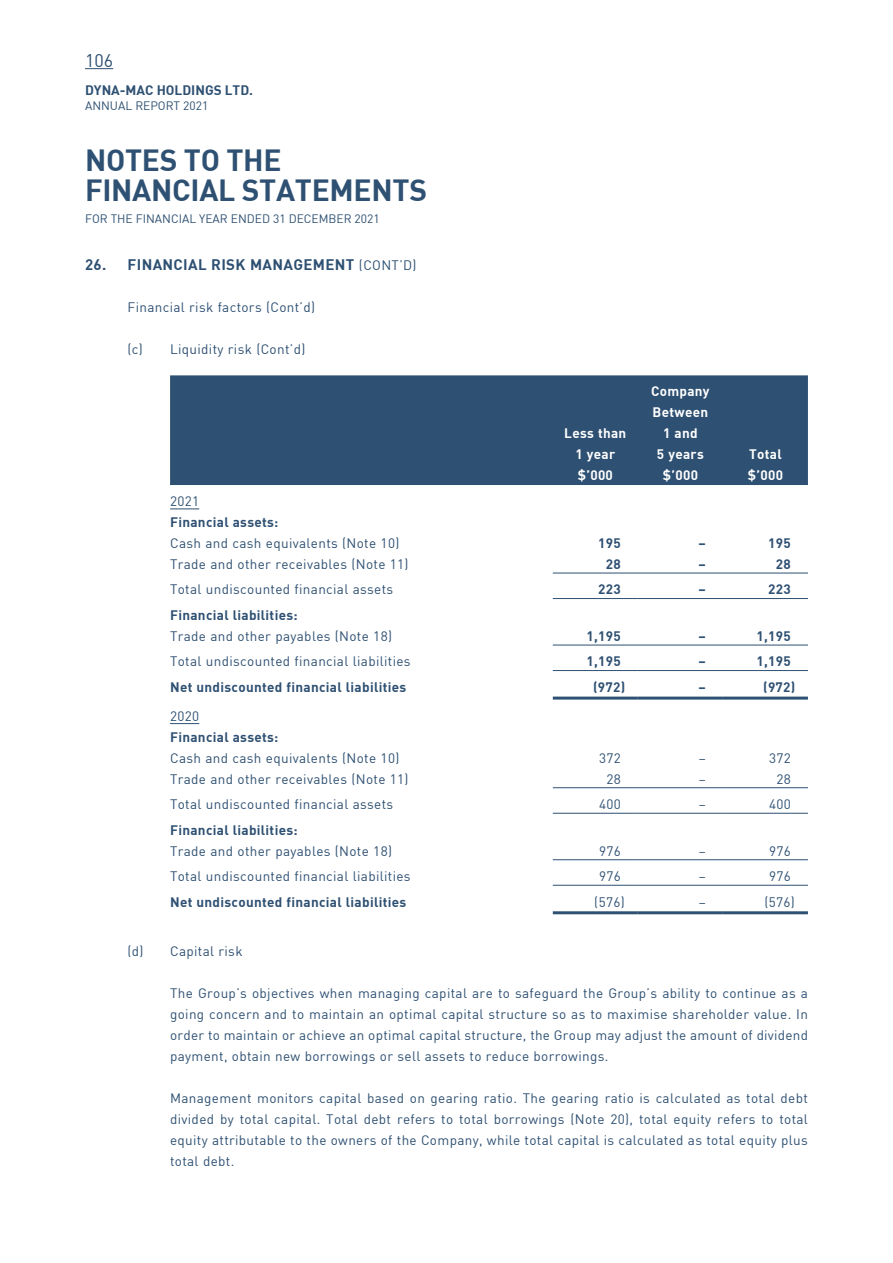
<style>
.page{position:relative;width:893px;height:1263px;background:#fff}
.page>*{position:absolute;margin:0;border:0;box-sizing:border-box;transform-origin:0 0}
.t1{font:30px/30px "DIN Bold";letter-spacing:-.01em;color:#2e5072}
.t2{font:18px "DIN";color:#2e5072}
.t3{font:15px "DIN Bold";letter-spacing:.025em;color:#2e5072}
.t4{font:13.5px/21px "DIN";letter-spacing:.025em;color:#2e5072;text-align:justify}
.t5{font:13.5px "DIN Bold";letter-spacing:.025em;color:#2e5072}
.t6{font:13.5px/21px "DIN Bold";letter-spacing:.025em;color:#fff;text-align:center}
.t7{font:13.5px "DIN Bold";color:#2e5072}
.t8{font:12px "DIN";color:#2e5072}
.s1{font-family:"DIN";font-size:13.5px}
</style>
<div class="page">
<div style="left:170px;top:375px;width:638px;height:109px;background:#2e5072"></div>
<hr style="left:170px;top:484px;width:383px;height:1px;background:#2e5072">
<hr style="left:553px;top:484px;width:85px;height:1px;background:#2e5072">
<hr style="left:638px;top:484px;width:85px;height:1px;background:#2e5072">
<hr style="left:723px;top:484px;width:85px;height:1px;background:#2e5072">
<svg style="left:170px;top:508px;width:29px;height:1px"></svg>
<hr style="left:553px;top:573px;width:85px;height:1px;background:#2e5072">
<hr style="left:638px;top:573px;width:85px;height:1px;background:#2e5072">
<hr style="left:723px;top:573px;width:85px;height:1px;background:#2e5072">
<hr style="left:553px;top:598px;width:85px;height:1px;background:#2e5072">
<hr style="left:638px;top:598px;width:85px;height:1px;background:#2e5072">
<hr style="left:723px;top:598px;width:85px;height:1px;background:#2e5072">
<hr style="left:553px;top:645px;width:85px;height:1px;background:#2e5072">
<hr style="left:638px;top:645px;width:85px;height:1px;background:#2e5072">
<hr style="left:723px;top:645px;width:85px;height:1px;background:#2e5072">
<hr style="left:553px;top:670px;width:85px;height:1px;background:#2e5072">
<hr style="left:638px;top:670px;width:85px;height:1px;background:#2e5072">
<hr style="left:723px;top:670px;width:85px;height:1px;background:#2e5072">
<hr style="left:553px;top:697px;width:85px;height:3px;background:#2e5072">
<hr style="left:638px;top:697px;width:85px;height:3px;background:#2e5072">
<hr style="left:723px;top:697px;width:85px;height:3px;background:#2e5072">
<svg style="left:170px;top:723px;width:29px;height:1px"></svg>
<hr style="left:553px;top:787px;width:85px;height:1px;background:#2e5072">
<hr style="left:638px;top:787px;width:85px;height:1px;background:#2e5072">
<hr style="left:723px;top:787px;width:85px;height:1px;background:#2e5072">
<hr style="left:553px;top:813px;width:85px;height:1px;background:#2e5072">
<hr style="left:638px;top:813px;width:85px;height:1px;background:#2e5072">
<hr style="left:723px;top:813px;width:85px;height:1px;background:#2e5072">
<hr style="left:553px;top:859px;width:85px;height:1px;background:#2e5072">
<hr style="left:638px;top:859px;width:85px;height:1px;background:#2e5072">
<hr style="left:723px;top:859px;width:85px;height:1px;background:#2e5072">
<hr style="left:553px;top:885px;width:85px;height:1px;background:#2e5072">
<hr style="left:638px;top:885px;width:85px;height:1px;background:#2e5072">
<hr style="left:723px;top:885px;width:85px;height:1px;background:#2e5072">
<hr style="left:553px;top:911px;width:85px;height:3px;background:#2e5072">
<hr style="left:638px;top:911px;width:85px;height:3px;background:#2e5072">
<hr style="left:723px;top:911px;width:85px;height:3px;background:#2e5072">
<svg style="left:85px;top:68px;width:28px;height:1px"></svg>
<h2 class="t2" style="left:85px;top:52px;width:30px">106</h2>
<p class="t7" style="left:85px;top:81px;width:170px">DYNA-MAC HOLDINGS LTD.</p>
<p class="t8" style="left:85px;top:100px;width:125px">ANNUAL REPORT 2021</p>
<h1 class="t1" style="left:85px;top:144px;width:343px">NOTES TO THE<br>FINANCIAL STATEMENTS</h1>
<p class="t8" style="left:85px;top:214px;width:296px">FOR THE FINANCIAL YEAR ENDED 31 DECEMBER 2021</p>
<p class="t3" style="left:85px;top:255px;width:333px">26. FINANCIAL RISK MANAGEMENT <span class="s1">(CONT’D)</span></p>
<p class="t4" style="left:128px;top:298px;width:189px">Financial risk factors (Cont’d)</p>
<p class="t4" style="left:128px;top:340px;width:179px">(c) Liquidity risk (Cont’d)</p>
<p class="t6" style="left:564px;top:422px;width:63px">Less than<br>1 year</p>
<p class="t6" style="left:651px;top:380px;width:60px">Company</p>
<p class="t6" style="left:652px;top:401px;width:57px">Between<br>1 and<br>5 years</p>
<p class="t6" style="left:749px;top:443px;width:34px">Total</p>
<p class="t6" style="left:578px;top:464px;width:37px">$’000</p>
<p class="t6" style="left:663px;top:464px;width:37px">$’000</p>
<p class="t6" style="left:748px;top:464px;width:37px">$’000</p>
<p class="t4" style="left:170px;top:491px;width:31px">2021</p>
<p class="t5" style="left:170px;top:513px;width:110px">Financial assets:</p>
<p class="t4" style="left:170px;top:533px;width:231px">Cash and cash equivalents (Note 10)</p>
<p class="t5" style="left:598px;top:534px;width:24px">195</p>
<p class="t5" style="left:698px;top:534px;width:9px">–</p>
<p class="t5" style="left:768px;top:534px;width:24px">195</p>
<p class="t4" style="left:170px;top:554px;width:240px">Trade and other receivables (Note 11)</p>
<p class="t5" style="left:606px;top:555px;width:16px">28</p>
<p class="t5" style="left:698px;top:555px;width:9px">–</p>
<p class="t5" style="left:776px;top:555px;width:16px">28</p>
<p class="t4" style="left:170px;top:580px;width:225px">Total undiscounted financial assets</p>
<p class="t5" style="left:598px;top:581px;width:24px">223</p>
<p class="t5" style="left:698px;top:581px;width:9px">–</p>
<p class="t5" style="left:768px;top:581px;width:24px">223</p>
<p class="t5" style="left:170px;top:606px;width:129px">Financial liabilities:</p>
<p class="t4" style="left:170px;top:626px;width:223px">Trade and other payables (Note 18)</p>
<p class="t5" style="left:586px;top:627px;width:36px">1,195</p>
<p class="t5" style="left:698px;top:627px;width:9px">–</p>
<p class="t5" style="left:757px;top:627px;width:36px">1,195</p>
<p class="t4" style="left:170px;top:652px;width:242px">Total undiscounted financial liabilities</p>
<p class="t5" style="left:586px;top:653px;width:36px">1,195</p>
<p class="t5" style="left:698px;top:653px;width:9px">–</p>
<p class="t5" style="left:757px;top:653px;width:36px">1,195</p>
<p class="t5" style="left:170px;top:678px;width:238px">Net undiscounted financial liabilities</p>
<p class="t5" style="left:593px;top:678px;width:34px">(972)</p>
<p class="t5" style="left:698px;top:678px;width:9px">–</p>
<p class="t5" style="left:763px;top:678px;width:34px">(972)</p>
<p class="t4" style="left:170px;top:706px;width:31px">2020</p>
<p class="t5" style="left:170px;top:728px;width:110px">Financial assets:</p>
<p class="t4" style="left:170px;top:748px;width:231px">Cash and cash equivalents (Note 10)</p>
<p class="t4" style="left:599px;top:748px;width:23px">372</p>
<p class="t4" style="left:699px;top:748px;width:9px">–</p>
<p class="t4" style="left:769px;top:748px;width:23px">372</p>
<p class="t4" style="left:170px;top:769px;width:240px">Trade and other receivables (Note 11)</p>
<p class="t4" style="left:606px;top:769px;width:16px">28</p>
<p class="t4" style="left:699px;top:769px;width:9px">–</p>
<p class="t4" style="left:776px;top:769px;width:16px">28</p>
<p class="t4" style="left:170px;top:795px;width:225px">Total undiscounted financial assets</p>
<p class="t4" style="left:599px;top:795px;width:23px">400</p>
<p class="t4" style="left:699px;top:795px;width:9px">–</p>
<p class="t4" style="left:769px;top:795px;width:23px">400</p>
<p class="t5" style="left:170px;top:821px;width:129px">Financial liabilities:</p>
<p class="t4" style="left:170px;top:841px;width:223px">Trade and other payables (Note 18)</p>
<p class="t4" style="left:599px;top:841px;width:23px">976</p>
<p class="t4" style="left:699px;top:841px;width:9px">–</p>
<p class="t4" style="left:769px;top:841px;width:23px">976</p>
<p class="t4" style="left:170px;top:867px;width:242px">Total undiscounted financial liabilities</p>
<p class="t4" style="left:599px;top:867px;width:23px">976</p>
<p class="t4" style="left:699px;top:867px;width:9px">–</p>
<p class="t4" style="left:769px;top:867px;width:23px">976</p>
<p class="t5" style="left:170px;top:893px;width:238px">Net undiscounted financial liabilities</p>
<p class="t4" style="left:594px;top:892px;width:32px">(576)</p>
<p class="t4" style="left:699px;top:892px;width:9px">–</p>
<p class="t4" style="left:764px;top:892px;width:32px">(576)</p>
<p class="t4" style="left:128px;top:942px;width:117px">(d) Capital risk</p>
<p class="t4" style="left:170px;top:984px;width:640px">The Group’s objectives when managing capital are to safeguard the Group’s ability to continue as a going concern and to maintain an optimal capital structure so as to maximise shareholder value. In order to maintain or achieve an optimal capital structure, the Group may adjust the amount of dividend payment, obtain new borrowings or sell assets to reduce borrowings.</p>
<p class="t4" style="left:170px;top:1089px;width:639px">Management monitors capital based on gearing ratio. The gearing ratio is calculated as total debt divided by total capital. Total debt refers to total borrowings (Note 20), total equity refers to total equity attributable to the owners of the Company, while total capital is calculated as total equity plus total debt.</p>
</div>
